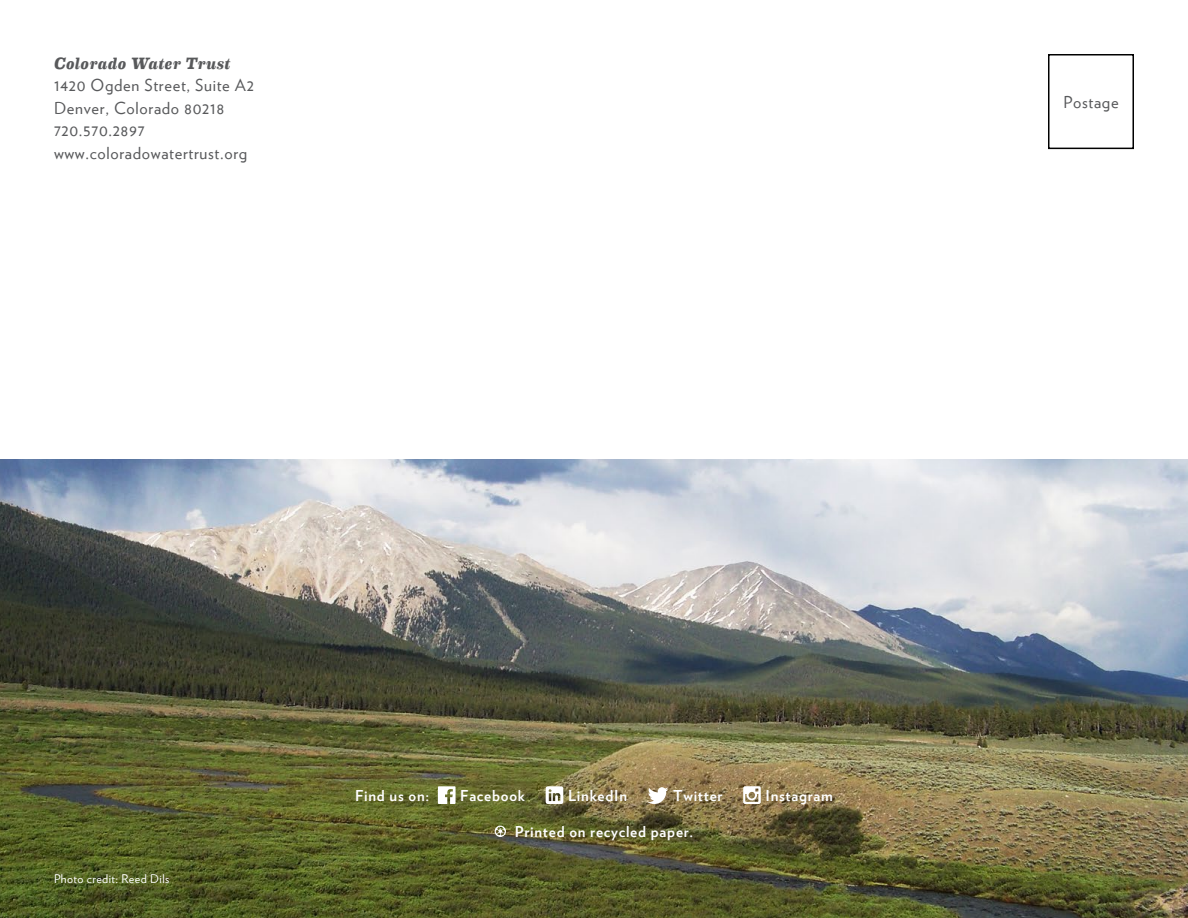
<style>
.page{position:relative;width:1188px;height:918px;background:#fff}
.page>*{position:absolute;margin:0;border:0;box-sizing:border-box;transform-origin:0 0}
.t1{font:16.5px/22.5px "Verlag";letter-spacing:.04em;color:#58595b}
.t2{font:italic 700 16.5px "Eames Century Modern";letter-spacing:.03em;color:#58595b}
.t3{font:700 15px "Verlag";letter-spacing:.05em;color:#fff}
.t4{font:12px "Verlag";letter-spacing:.03em;color:#fff}
</style>
<div class="page">
<img style="left:0;top:459px;width:1188px;height:459px">
<svg style="left:438px;top:786px;width:18px;height:18px"></svg>
<svg style="left:546px;top:786px;width:17px;height:18px"></svg>
<svg style="left:648px;top:787px;width:20px;height:17px"></svg>
<svg style="left:743px;top:786px;width:18px;height:18px"></svg>
<svg style="left:495px;top:826px;width:11px;height:11px"></svg>
<div style="left:1048px;top:54px;width:86px;height:95px;border:2px solid #000"></div>
<p class="t2" style="left:54px;top:50px;width:178px">Colorado Water Trust</p>
<p class="t1" style="left:54px;top:73px;width:201px">1420 Ogden Street, Suite A2<br>Denver, Colorado 80218<br>720.570.2897 www.coloradowatertrust.org</p>
<p class="t1" style="left:1063px;top:90px;width:57px">Postage</p>
<p class="t4" style="left:54px;top:869px;width:117px">Photo credit: Reed Dils</p>
<p class="t3" style="left:355px;top:784px;width:76px">Find us on:</p>
<p class="t3" style="left:460px;top:784px;width:66px">Facebook</p>
<p class="t3" style="left:568px;top:784px;width:61px">LinkedIn</p>
<p class="t3" style="left:673px;top:784px;width:51px">Twitter</p>
<p class="t3" style="left:766px;top:784px;width:69px">Instagram</p>
<p class="t3" style="left:515px;top:820px;width:180px">Printed on recycled paper.</p>
</div>
